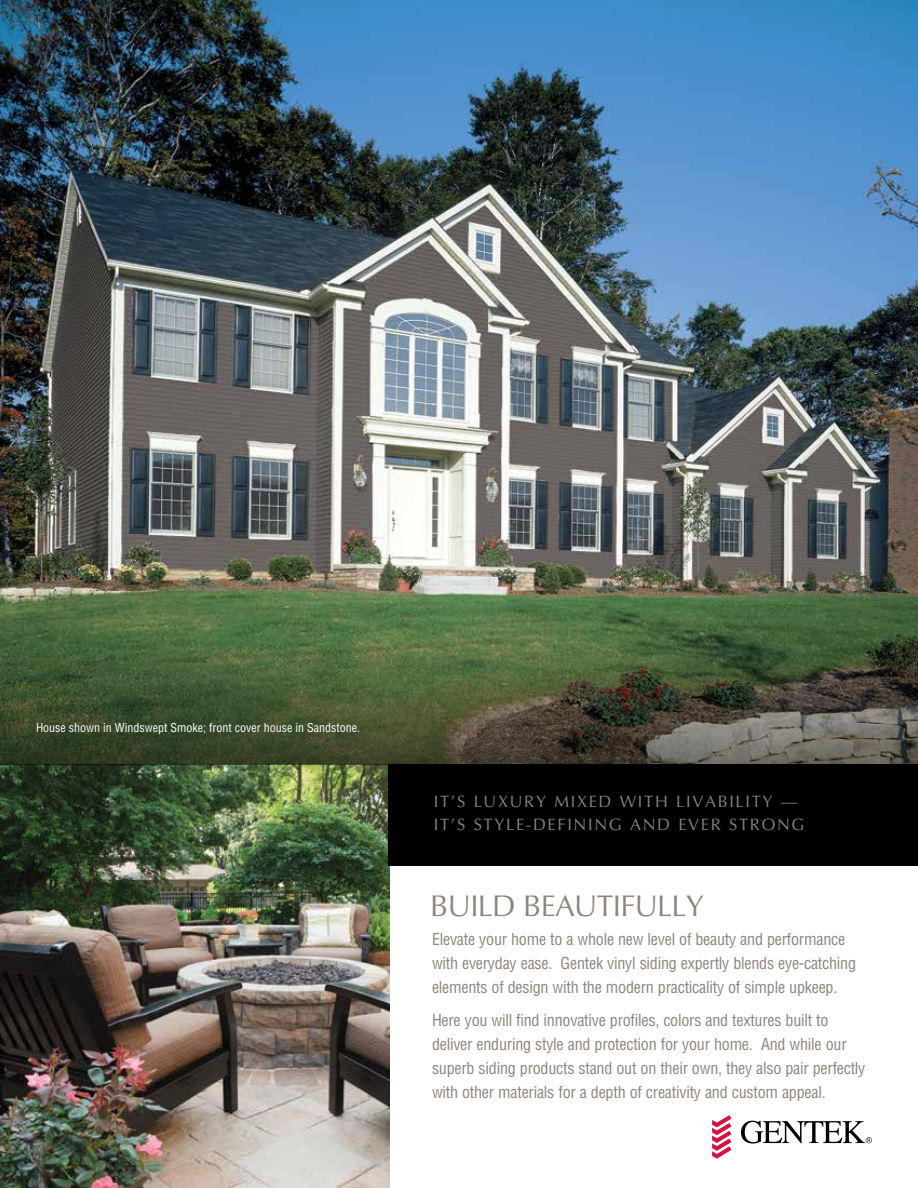
<style>
.page{position:relative;width:918px;height:1188px;background:#fff}
.page>*{position:absolute;margin:0;border:0;box-sizing:border-box;transform-origin:0 0}
.t1{font:30px "Optima";letter-spacing:-.025em;color:#8e847a}
.t2{font:16.5px/22.5px "Optima";letter-spacing:.1em;color:#8e847a}
.t3{font:condensed 16.2px/24px "Helvetica";letter-spacing:-.015em;color:#8e847a}
.t4{font:condensed 12px "Helvetica";color:#fff}
</style>
<div class="page">
<img style="left:0;top:764px;width:389px;height:424px">
<div style="left:389px;top:763px;width:529px;height:102px;background:#000"></div>
<img style="left:0;top:0;width:918px;height:630px">
<svg style="left:0;top:630px;width:918px;height:134px;background:#495639"></svg>
<svg style="left:712px;top:1115px;width:19px;height:44px"></svg>
<svg style="left:741px;top:1121px;width:131px;height:23px"></svg>
<p class="t4" style="left:36px;top:721px;width:326px">House shown in Windswept Smoke; front cover house in Sandstone.</p>
<p class="t2" style="left:434px;top:791px;width:372px">IT’S LUXURY MIXED WITH LIVABILITY —<br>IT’S STYLE-DEFINING AND EVER STRONG</p>
<p class="t1" style="left:430px;top:888px;width:275px">BUILD BEAUTIFULLY</p>
<p class="t3" style="left:432px;top:926px;width:426px">Elevate your home to a whole new level of beauty and performance with everyday ease. Gentek vinyl siding expertly blends eye-catching elements of design with the modern practicality of simple upkeep.</p>
<p class="t3" style="left:432px;top:1007px;width:435px">Here you will find innovative profiles, colors and textures built to deliver enduring style and protection for your home. And while our superb siding products stand out on their own, they also pair perfectly with other materials for a depth of creativity and custom appeal.</p>
</div>
